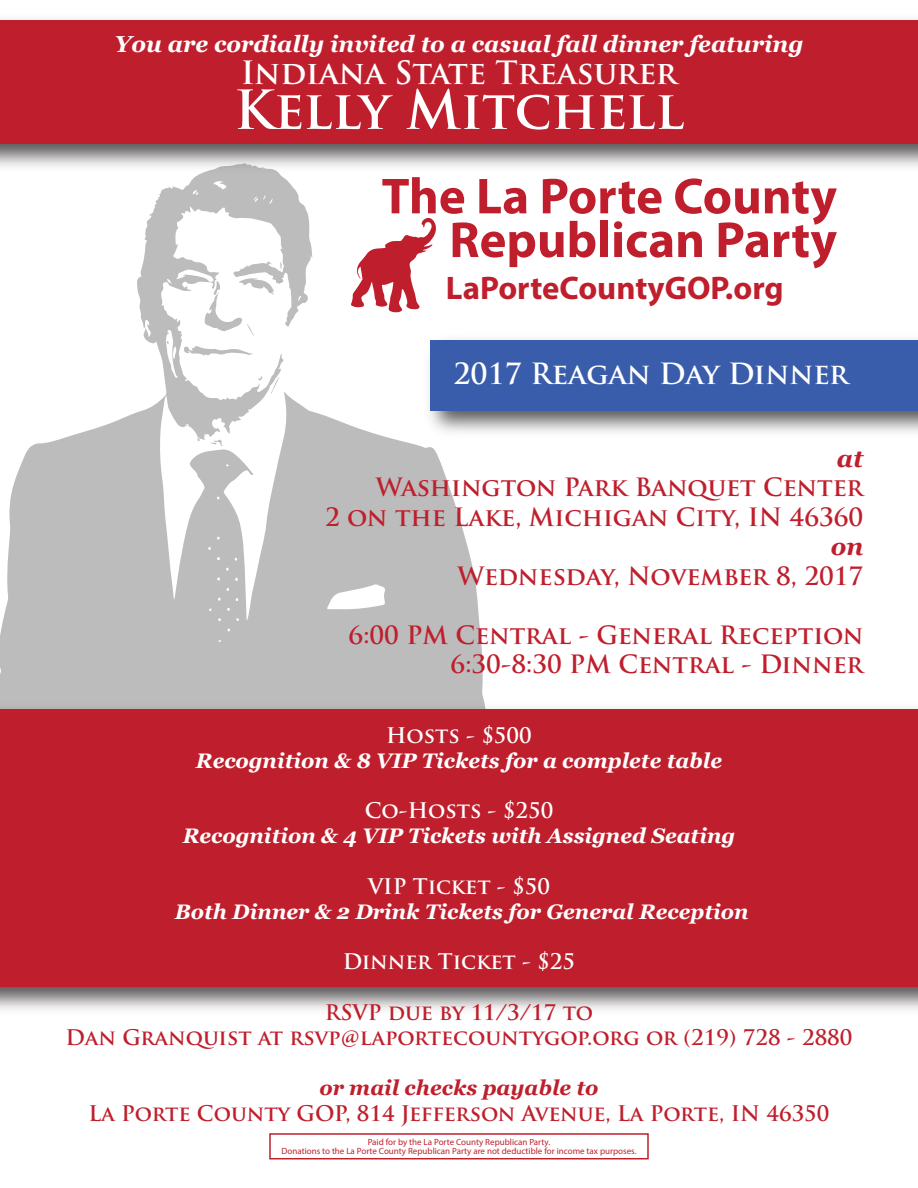
<style>
.page{position:relative;width:918px;height:1188px;background:#fff}
.page>*{position:absolute;margin:0;border:0;box-sizing:border-box;transform-origin:0 0}
.t1{font:700 52.5px "Trajan Pro";color:#fff}
.t2{font:700 51px/43.7px "Myriad Pro";color:#bf1f2d;text-align:right}
.t3{font:700 32.7px "Myriad Pro";color:#bf1f2d}
.t4{font:700 31.35px "Trajan Pro";color:#fff}
.t5{font:700 28.5px "Trajan Pro";color:#fff}
.t6{font:700 24.6px/29.5px "Trajan Pro";color:#bf1f2d;text-align:right}
.t7{font:italic 700 24.6px "Georgia";color:#bf1f2d}
.t8{font:italic 700 23.1px "Georgia";color:#fff}
.t9{font:italic 700 21px "Georgia";color:#fff}
.t10{font:700 21px/25.2px "Trajan Pro";color:#bf1f2d;text-align:center}
.t11{font:700 21px "Trajan Pro";color:#fff}
.t12{font:italic 700 21px "Georgia";color:#bf1f2d}
.t13{font:9px/9px "Myriad Pro";color:#bf1f2d;text-align:center}
</style>
<div class="page">
<svg style="left:0;top:177px;width:484px;height:521px;fill:#bdbcbc"></svg>
<svg style="left:183px;top:346px;width:70px;height:10px"></svg>
<svg style="left:271px;top:377px;width:9px;height:17px"></svg>
<svg style="left:205px;top:278px;width:69px;height:57px"></svg>
<svg style="left:258px;top:376px;width:5px;height:5px"></svg>
<svg style="left:280px;top:262px;width:2px;height:8px"></svg>
<svg style="left:210px;top:439px;width:13px;height:7px"></svg>
<img style="left:0;top:19px;width:918px;height:158px">
<div style="left:0;top:21px;width:918px;height:123px;background:#bf1f2d"></div>
<img style="left:419px;top:329px;width:499px;height:115px">
<div style="left:431px;top:341px;width:487px;height:70px;background:#3a5dab"></div>
<img style="left:0;top:698px;width:918px;height:312px">
<div style="left:0;top:710px;width:918px;height:277px;background:#bf1f2d"></div>
<div style="left:269px;top:1133px;width:380px;height:26px;border:2px solid #bf1f2d"></div>
<svg style="left:351px;top:218px;width:85px;height:94px"></svg>
<p class="t8" style="left:115px;top:27px;width:690px">You are cordially invited to a casual fall dinner featuring</p>
<p class="t4" style="left:241px;top:53px;width:438px">Indiana State Treasurer</p>
<h1 class="t1" style="left:234px;top:77px;width:452px">Kelly Mitchell</h1>
<h2 class="t2" style="left:382px;top:173px;width:457px">The La Porte County<br>Republican Party</h2>
<h3 class="t3" style="left:446px;top:266px;width:339px">LaPorteCountyGOP.org</h3>
<p class="t5" style="left:453px;top:356px;width:397px">2017 Reagan Day Dinner</p>
<p class="t7" style="left:837px;top:440px;width:28px">at</p>
<p class="t6" style="left:325px;top:473px;width:540px">Washington Park Banquet Center<br>2 on the Lake, Michigan City, IN 46360</p>
<p class="t7" style="left:831px;top:528px;width:34px">on</p>
<p class="t6" style="left:457px;top:561px;width:408px">Wednesday, November 8, 2017</p>
<p class="t6" style="left:349px;top:620px;width:516px">6:00 PM Central - General Reception<br>6:30-8:30 PM Central - Dinner</p>
<p class="t11" style="left:386px;top:722px;width:147px">Hosts - $500</p>
<p class="t9" style="left:196px;top:745px;width:528px">Recognition &amp; 8 VIP Tickets for a complete table</p>
<p class="t11" style="left:365px;top:797px;width:190px">Co-Hosts - $250</p>
<p class="t9" style="left:183px;top:820px;width:554px">Recognition &amp; 4 VIP Tickets with Assigned Seating</p>
<p class="t11" style="left:368px;top:873px;width:183px">VIP Ticket - $50</p>
<p class="t9" style="left:175px;top:896px;width:575px">Both Dinner &amp; 2 Drink Tickets for General Reception</p>
<p class="t11" style="left:343px;top:949px;width:234px">Dinner Ticket - $25</p>
<p class="t10" style="left:65px;top:1000px;width:789px">RSVP due by 11/3/17 to<br>Dan Granquist at rsvp@laportecountygop.org or (219) 728 - 2880</p>
<p class="t12" style="left:319px;top:1072px;width:281px">or mail checks payable to</p>
<p class="t10" style="left:89px;top:1101px;width:743px">La Porte County GOP, 814 Jefferson Avenue, La Porte, IN 46350</p>
<p class="t13" style="left:281px;top:1137px;width:357px">Paid for by the La Porte County Republican Party.<br>Donations to the La Porte County Republican Party are not deductible for income tax purposes.</p>
</div>
